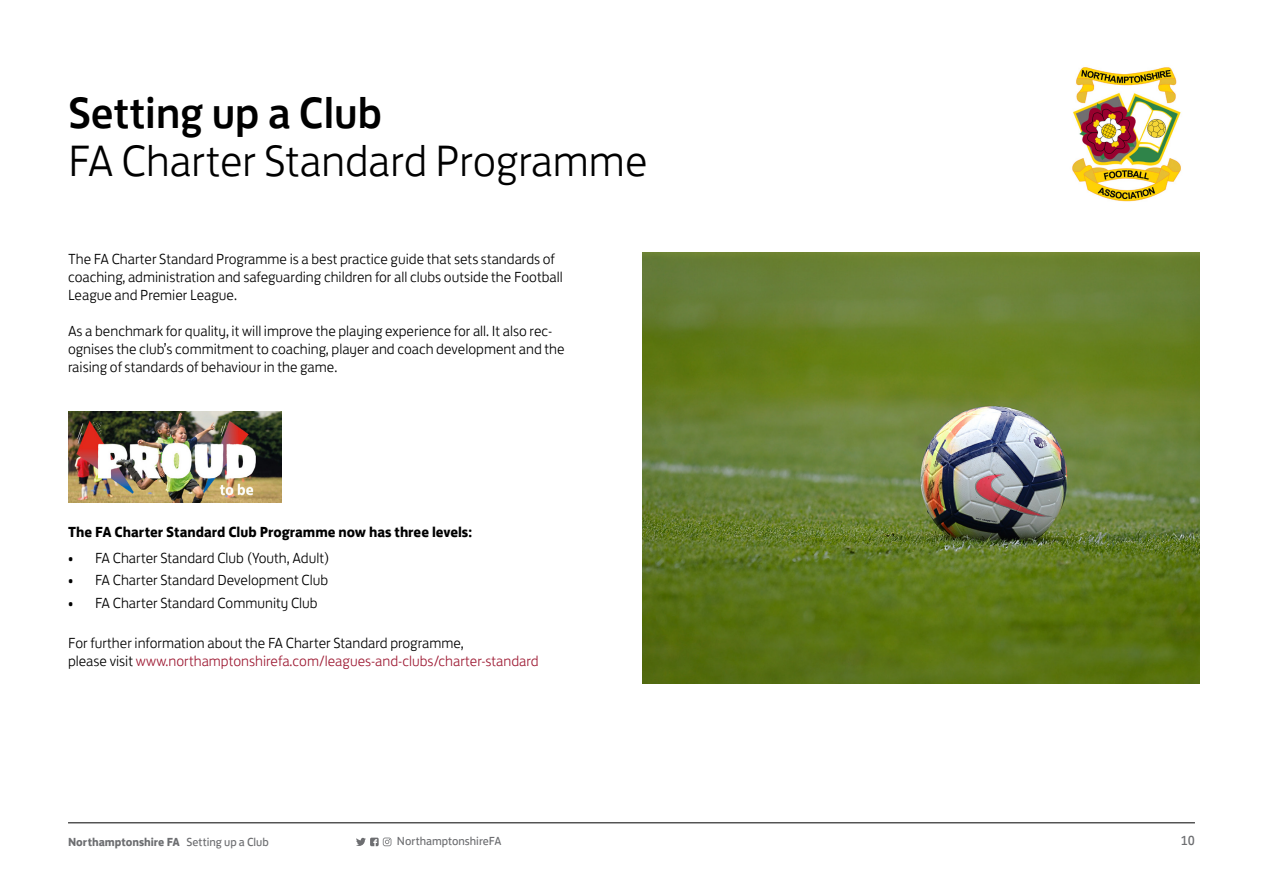
<style>
.page{position:relative;width:1263px;height:893px;background:#fff}
.page>*{position:absolute;margin:0;border:0;box-sizing:border-box;transform-origin:0 0}
.t1{font:300 45px "FS Jack";color:#000}
.t2{font:500 45px "FS Jack";color:#000}
.t3{font:300 15px/18px "FS Jack";color:#000}
.t4{font:700 15px "FS Jack";color:#000}
.t5{font:13.5px "FS Jack";color:#6d6e71}
.t6{font:700 12px "FS Jack";color:#6d6e71}
.t7{font:12px "FS Jack";color:#6d6e71}
.s1{color:#9e1b34}
.s2{font-weight:400}
</style>
<div class="page">
<hr style="left:68px;top:823px;width:1127px;height:1px;background:#000">
<svg style="left:356px;top:838px;width:35px;height:8px"></svg>
<img style="left:1072px;top:67px;width:109px;height:135px">
<img style="left:642px;top:253px;width:557px;height:431px">
<img style="left:68px;top:412px;width:213px;height:90px">
<h1 class="t2" style="left:68px;top:76px;width:316px">Setting up a Club</h1>
<h1 class="t1" style="left:68px;top:125px;width:581px">FA Charter Standard Programme</h1>
<p class="t3" style="left:68px;top:249px;width:496px">The FA Charter Standard Programme is a best practice guide that sets standards of coaching, administration and safeguarding children for all clubs outside the Football<br>League and Premier League.</p>
<p class="t3" style="left:68px;top:321px;width:498px">As a benchmark for quality, it will improve the playing experience for all. It also rec&shy;ognises the club’s commitment to coaching, player and coach development and the raising of standards of behaviour in the game.</p>
<p class="t4" style="left:68px;top:519px;width:406px">The FA Charter Standard Club Programme now has three levels:</p>
<p class="t3" style="left:68px;top:548px;width:263px">• FA Charter Standard Club (Youth, Adult)</p>
<p class="t3" style="left:68px;top:570px;width:262px">• FA Charter Standard Development Club</p>
<p class="t3" style="left:68px;top:592px;width:251px">• FA Charter Standard Community Club</p>
<p class="t3" style="left:68px;top:632px;width:472px">For further information about the FA Charter Standard programme,<br>please visit <span class="s1">www.northamptonshirefa.com/leagues-and-clubs/charter-standard</span></p>
<p class="t6" style="left:68px;top:832px;width:202px">Northamptonshire FA <span class="s2">Setting up a Club</span></p>
<p class="t7" style="left:397px;top:832px;width:106px">NorthamptonshireFA</p>
<p class="t5" style="left:1181px;top:829px;width:16px">10</p>
</div>
